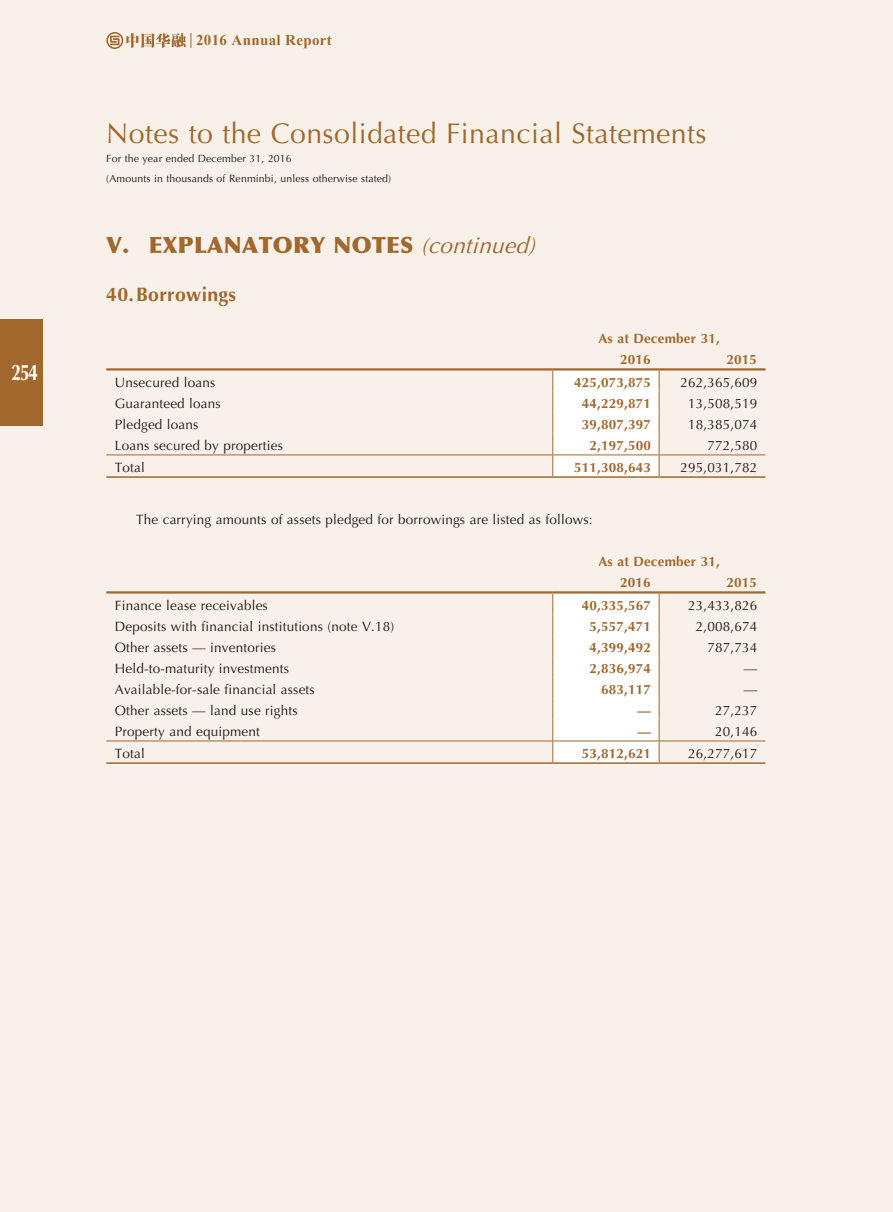
<style>
.page{position:relative;width:893px;height:1212px;background:#f7f1e9}
.page>*{position:absolute;margin:0;border:0;box-sizing:border-box;transform-origin:0 0}
.t1{font:28.5px "Optima";letter-spacing:.015em;color:#a2672c}
.t2{font:900 22.5px "Optima";letter-spacing:.015em;color:#a2672c}
.t3{font:700 22.5px "Optima";color:#fff;scale:.77 1}
.t4{font:700 19.5px "Optima";letter-spacing:.015em;color:#a2672c}
.t5{font:700 15px "Times New Roman";letter-spacing:.025em;color:#a2672c}
.t6{font:13.5px "Optima";letter-spacing:.015em;color:#231916}
.t7{font:700 13.5px/21px "Optima";letter-spacing:.015em;color:#a2672c}
.t8{font:10.5px/19.5px "Optima";letter-spacing:.015em;color:#231916}
.s1{font-weight:400;font-style:italic}
</style>
<div class="page">
<div style="left:0;top:319px;width:43px;height:106px;background:#a2672c"></div>
<svg style="left:106px;top:32px;width:86px;height:17px"></svg>
<hr style="left:106px;top:368px;width:447px;height:2px;background:#a2672c">
<hr style="left:553px;top:368px;width:106px;height:2px;background:#a2672c">
<hr style="left:659px;top:368px;width:106px;height:2px;background:#a2672c">
<hr style="left:106px;top:454px;width:447px;height:1px;background:#a2672c">
<hr style="left:659px;top:454px;width:106px;height:1px;background:#a2672c">
<hr style="left:106px;top:476px;width:447px;height:2px;background:#a2672c">
<hr style="left:553px;top:476px;width:106px;height:2px;background:#a2672c">
<hr style="left:659px;top:476px;width:106px;height:2px;background:#a2672c">
<svg style="left:552px;top:369px;width:108px;height:108px;background:#faf7f4"></svg>
<hr style="left:106px;top:591px;width:447px;height:2px;background:#a2672c">
<hr style="left:553px;top:591px;width:106px;height:2px;background:#a2672c">
<hr style="left:659px;top:591px;width:106px;height:2px;background:#a2672c">
<hr style="left:106px;top:740px;width:447px;height:1px;background:#a2672c">
<hr style="left:659px;top:740px;width:106px;height:1px;background:#a2672c">
<hr style="left:106px;top:762px;width:447px;height:2px;background:#a2672c">
<hr style="left:553px;top:762px;width:106px;height:2px;background:#a2672c">
<hr style="left:659px;top:762px;width:106px;height:2px;background:#a2672c">
<div style="left:552px;top:592px;width:108px;height:171px;background:#fff"></div>
<h2 class="t3" style="left:11px;top:359px;width:36px">254</h2>
<p class="t5" style="left:196px;top:30px;width:137px">2016 Annual Report</p>
<h1 class="t1" style="left:106px;top:117px;width:602px">Notes to the Consolidated Financial Statements</h1>
<p class="t8" style="left:106px;top:149px;width:286px">For the year ended December 31, 2016<br>(Amounts in thousands of Renminbi, unless otherwise stated)</p>
<h2 class="t2" style="left:106px;top:231px;width:437px">V. EXPLANATORY NOTES <span class="s1">(continued)</span></h2>
<h3 class="t4" style="left:106px;top:283px;width:131px">40.Borrowings</h3>
<p class="t7" style="left:620px;top:328px;width:101px;text-indent:-22px">As at December 31,<br>2016</p>
<p class="t7" style="left:726px;top:349px;width:32px">2015</p>
<p class="t6" style="left:115px;top:375px;width:102px">Unsecured loans</p>
<p class="t7" style="left:574px;top:372px;width:78px">425,073,875</p>
<p class="t6" style="left:680px;top:375px;width:78px">262,365,609</p>
<p class="t6" style="left:115px;top:396px;width:108px">Guaranteed loans</p>
<p class="t7" style="left:582px;top:393px;width:71px">44,229,871</p>
<p class="t6" style="left:688px;top:396px;width:71px">13,508,519</p>
<p class="t6" style="left:115px;top:417px;width:85px">Pledged loans</p>
<p class="t7" style="left:582px;top:414px;width:71px">39,807,397</p>
<p class="t6" style="left:688px;top:417px;width:71px">18,385,074</p>
<p class="t6" style="left:115px;top:438px;width:170px">Loans secured by properties</p>
<p class="t7" style="left:589px;top:435px;width:63px">2,197,500</p>
<p class="t6" style="left:707px;top:438px;width:51px">772,580</p>
<p class="t6" style="left:115px;top:459px;width:32px">Total</p>
<p class="t7" style="left:574px;top:457px;width:78px">511,308,643</p>
<p class="t6" style="left:680px;top:459px;width:78px">295,031,782</p>
<p class="t6" style="left:136px;top:512px;width:458px">The carrying amounts of assets pledged for borrowings are listed as follows:</p>
<p class="t7" style="left:620px;top:551px;width:101px;text-indent:-22px">As at December 31,<br>2016</p>
<p class="t7" style="left:726px;top:572px;width:32px">2015</p>
<p class="t6" style="left:115px;top:598px;width:155px">Finance lease receivables</p>
<p class="t7" style="left:582px;top:595px;width:71px">40,335,567</p>
<p class="t6" style="left:688px;top:598px;width:71px">23,433,826</p>
<p class="t6" style="left:115px;top:619px;width:281px">Deposits with financial institutions (note V.18)</p>
<p class="t7" style="left:589px;top:616px;width:63px">5,557,471</p>
<p class="t6" style="left:696px;top:619px;width:63px">2,008,674</p>
<p class="t6" style="left:115px;top:640px;width:163px">Other assets — inventories</p>
<p class="t7" style="left:589px;top:637px;width:63px">4,399,492</p>
<p class="t6" style="left:707px;top:640px;width:51px">787,734</p>
<p class="t6" style="left:115px;top:661px;width:176px">Held-to-maturity investments</p>
<p class="t7" style="left:589px;top:658px;width:63px">2,836,974</p>
<p class="t6" style="left:744px;top:661px;width:15px">—</p>
<p class="t6" style="left:115px;top:682px;width:201px">Available-for-sale financial assets</p>
<p class="t7" style="left:601px;top:679px;width:51px">683,117</p>
<p class="t6" style="left:744px;top:682px;width:15px">—</p>
<p class="t6" style="left:115px;top:703px;width:184px">Other assets — land use rights</p>
<p class="t7" style="left:637px;top:700px;width:15px">—</p>
<p class="t6" style="left:715px;top:703px;width:44px">27,237</p>
<p class="t6" style="left:115px;top:724px;width:147px">Property and equipment</p>
<p class="t7" style="left:637px;top:721px;width:15px">—</p>
<p class="t6" style="left:715px;top:724px;width:44px">20,146</p>
<p class="t6" style="left:115px;top:745px;width:32px">Total</p>
<p class="t7" style="left:582px;top:743px;width:71px">53,812,621</p>
<p class="t6" style="left:688px;top:745px;width:71px">26,277,617</p>
</div>
